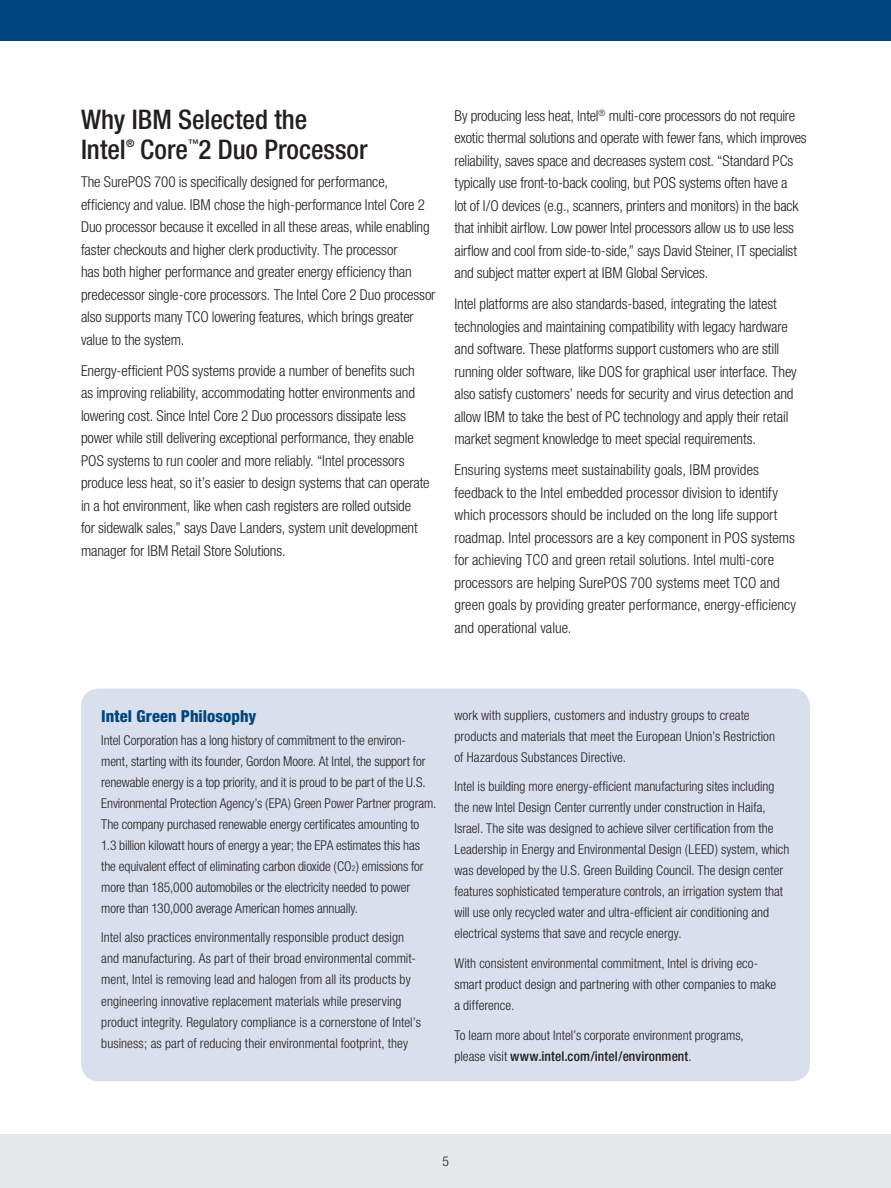
<style>
.page{position:relative;width:891px;height:1188px;background:#fff}
.page>*{position:absolute;margin:0;border:0;box-sizing:border-box;transform-origin:0 0}
.t1{font:500 condensed 27px/30px "Helvetica Neue";color:#231f20}
.t2{font:800 condensed 16.5px "Helvetica Neue";letter-spacing:.005em;color:#00467e}
.t3{font:300 condensed 15px/22.5px "Helvetica Neue";letter-spacing:-.005em;color:#231f20}
.t4{font:300 condensed 13.5px/21px "Helvetica Neue";color:#231f20}
.t5{font:500 condensed 10.5px "Helvetica Neue";color:#231f20}
.s1{font-size:7.8px}
.s2{font-weight:500}
</style>
<div class="page">
<div style="left:0;top:0;width:891px;height:40px;background:#00467e"></div>
<div style="left:0;top:1134px;width:891px;height:54px;background:#e6e7e9"></div>
<div style="left:81px;top:688px;width:729px;height:393px;background:#d9dfec;border-radius:18px"></div>
<h1 class="t1" style="left:81px;top:104px;width:228px">Why IBM Selected the<br>Intel</h1>
<p class="t5" style="left:126px;top:137px;width:10px">®</p>
<h1 class="t1" style="left:140px;top:134px;width:229px">Core 2 Duo Processor</h1>
<p class="t5" style="left:188px;top:137px;width:12px">™</p>
<p class="t3" style="left:81px;top:170px;width:356px">The SurePOS 700 is specifically designed for performance, efficiency and value. IBM chose the high-performance Intel Core 2<br>Duo processor because it excelled in all these areas, while enabling faster checkouts and higher clerk productivity. The processor<br>has both higher performance and greater energy efficiency than predecessor single-core processors. The Intel Core 2 Duo processor also supports many TCO lowering features, which brings greater value to the system.</p>
<p class="t3" style="left:81px;top:359px;width:350px">Energy-efficient POS systems provide a number of benefits such as improving reliability, accommodating hotter environments and lowering cost. Since Intel Core 2 Duo processors dissipate less power while still delivering exceptional performance, they enable POS systems to run cooler and more reliably. “Intel processors produce less heat, so it’s easier to design systems that can operate in a hot environment, like when cash registers are rolled outside<br>for sidewalk sales,” says Dave Landers, system unit development manager for IBM Retail Store Solutions.</p>
<p class="t3" style="left:454px;top:104px;width:354px">By producing less heat, Intel<sup>®</sup> multi-core processors do not require exotic thermal solutions and operate with fewer fans, which improves reliability, saves space and decreases system cost. “Standard PCs typically use front-to-back cooling, but POS systems often have a<br>lot of I/O devices (e.g., scanners, printers and monitors) in the back that inhibit airflow. Low power Intel processors allow us to use less airflow and cool from side-to-side,” says David Steiner, IT specialist and subject matter expert at IBM Global Services.</p>
<p class="t3" style="left:455px;top:293px;width:344px">Intel platforms are also standards-based, integrating the latest technologies and maintaining compatibility with legacy hardware and software. These platforms support customers who are still running older software, like DOS for graphical user interface. They also satisfy customers’ needs for security and virus detection and allow IBM to take the best of PC technology and apply their retail market segment knowledge to meet special requirements.</p>
<p class="t3" style="left:455px;top:459px;width:343px">Ensuring systems meet sustainability goals, IBM provides feedback to the Intel embedded processor division to identify which processors should be included on the long life support roadmap. Intel processors are a key component in POS systems for achieving TCO and green retail solutions. Intel multi-core processors are helping SurePOS 700 systems meet TCO and green goals by providing greater performance, energy-efficiency and operational value.</p>
<p class="t2" style="left:101px;top:706px;width:157px">Intel Green Philosophy</p>
<p class="t4" style="left:101px;top:729px;width:337px">Intel Corporation has a long history of commitment to the environ&shy;ment, starting with its founder, Gordon Moore. At Intel, the support for renewable energy is a top priority, and it is proud to be part of the U.S.<br>Environmental Protection Agency’s (EPA) Green Power Partner program.<br>The company purchased renewable energy certificates amounting to 1.3 billion kilowatt hours of energy a year; the EPA estimates this has the equivalent effect of eliminating carbon dioxide (CO<span class="s1">2</span>) emissions for more than 185,000 automobiles or the electricity needed to power more than 130,000 average American homes annually.</p>
<p class="t4" style="left:101px;top:927px;width:321px">Intel also practices environmentally responsible product design and manufacturing. As part of their broad environmental commit&shy;ment, Intel is removing lead and halogen from all its products by engineering innovative replacement materials while preserving product integrity. Regulatory compliance is a cornerstone of Intel’s business; as part of reducing their environmental footprint, they</p>
<p class="t4" style="left:455px;top:704px;width:322px">work with suppliers, customers and industry groups to create products and materials that meet the European Union’s Restriction of Hazardous Substances Directive.</p>
<p class="t4" style="left:455px;top:776px;width:336px">Intel is building more energy-efficient manufacturing sites including the new Intel Design Center currently under construction in Haifa, Israel. The site was designed to achieve silver certification from the Leadership in Energy and Environmental Design (LEED) system, which was developed by the U.S. Green Building Council. The design center features sophisticated temperature controls, an irrigation system that will use only recycled water and ultra-efficient air conditioning and electrical systems that save and recycle energy.</p>
<p class="t4" style="left:455px;top:953px;width:323px">With consistent environmental commitment, Intel is driving eco&shy;smart product design and partnering with other companies to make a difference.</p>
<p class="t4" style="left:455px;top:1024px;width:291px">To learn more about Intel’s corporate environment programs, please visit <span class="s2">www.intel.com/intel/environment</span>.</p>
<p class="t4" style="left:442px;top:1151px;width:8px">5</p>
</div>
